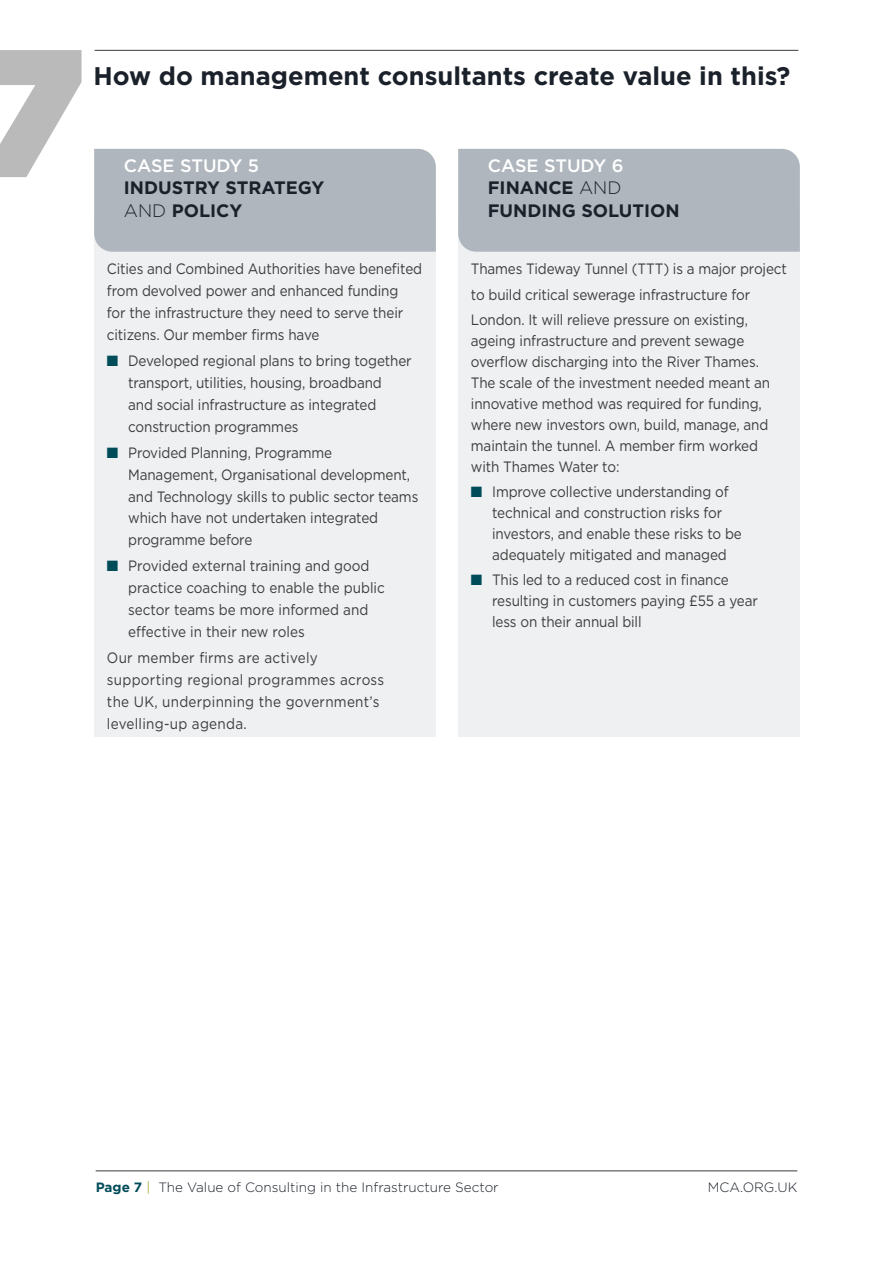
<style>
.page{position:relative;width:893px;height:1263px;background:#fff}
.page>*{position:absolute;margin:0;border:0;box-sizing:border-box;transform-origin:0 0}
.t1{font:900 181.5px "Gotham";color:#bababa}
.t2{font:700 25.5px "Gotham";color:#1b212a}
.t3{font:700 18px/22.5px "Gotham";color:#1b212a}
.t4{font:500 18px "Gotham";color:#fff}
.t5{font:15px/21.9px "Gotham";letter-spacing:-.01em;color:#3c3c3b;scale:.9 1}
.t6{font:15px/21.9px "Gotham";letter-spacing:.02em;color:#3c3c3b;scale:.9 1}
.t7{font:300 13.5px "Gotham";color:#1b212a}
.s1{font-weight:300}
.s2{font-weight:500;color:#fff}
.s3{color:#004c59}
.s4{font-weight:700;color:#004c59}
.s5{color:#969200}
</style>
<div class="page">
<hr style="left:96px;top:1170px;width:701px;height:1px;background:#3c3c3b">
<hr style="left:95px;top:50px;width:703px;height:1px;background:#3c3c3b">
<div style="left:94px;top:216px;width:342px;height:521px;background:#eef0f2"></div>
<div style="left:94px;top:149px;width:342px;height:103px;background:#afb6bd"></div>
<div style="left:458px;top:216px;width:342px;height:521px;background:#eef0f2"></div>
<div style="left:458px;top:149px;width:342px;height:103px;background:#afb6bd"></div>
<h1 class="t1" style="left:-27px;top:-17px;width:112px">7</h1>
<h2 class="t2" style="left:94px;top:59px;width:698px">How do management consultants create value in this?</h2>
<p class="t4" style="left:124px;top:154px;width:137px">CASE STUDY 5</p>
<p class="t3" style="left:124px;top:176px;width:202px">INDUSTRY STRATEGY<br><span class="s1">AND</span> POLICY</p>
<p class="t3" style="left:488px;top:154px;width:193px"><span class="s2">CASE STUDY 6<br></span>FINANCE <span class="s1">AND<br></span>FUNDING SOLUTION</p>
<p class="t5" style="left:107px;top:258px;width:352px">Cities and Combined Authorities have benefited from devolved power and enhanced funding<br>for the infrastructure they need to serve their citizens. Our member firms have</p>
<p class="t5" style="left:128px;top:349px;width:316px;text-indent:-21px"><span class="s3">■</span> Developed regional plans to bring together transport, utilities, housing, broadband<br>and social infrastructure as integrated construction programmes</p>
<p class="t5" style="left:128px;top:441px;width:324px;text-indent:-21px"><span class="s3">■</span> Provided Planning, Programme Management, Organisational development, and Technology skills to public sector teams which have not undertaken integrated programme before</p>
<p class="t5" style="left:128px;top:555px;width:287px;text-indent:-21px"><span class="s3">■</span> Provided external training and good practice coaching to enable the public sector teams be more informed and effective in their new roles</p>
<p class="t6" style="left:107px;top:646px;width:310px">Our member firms are actively supporting regional programmes across the UK, underpinning the government’s levelling-up agenda.</p>
<p class="t5" style="left:471px;top:256px;width:353px;line-height:25.2px">Thames Tideway Tunnel (TTT) is a major project to build critical sewerage infrastructure for<br>London. It will relieve pressure on existing,</p>
<p class="t5" style="left:471px;top:330px;width:334px;line-height:21px">ageing infrastructure and prevent sewage overflow discharging into the River Thames.<br>The scale of the investment needed meant an innovative method was required for funding, where new investors own, build, manage, and maintain the tunnel. A member firm worked with Thames Water to:</p>
<p class="t5" style="left:492px;top:481px;width:279px;line-height:21px;text-indent:-21px"><span class="s3">■</span> Improve collective understanding of technical and construction risks for investors, and enable these risks to be adequately mitigated and managed</p>
<p class="t5" style="left:492px;top:569px;width:297px;line-height:21px;text-indent:-21px"><span class="s3">■</span> This led to a reduced cost in finance resulting in customers paying £55 a year less on their annual bill</p>
<p class="t7" style="left:96px;top:1178px;width:404px"><span class="s4">Page 7</span> <span class="s5">|</span> The Value of Consulting in the Infrastructure Sector</p>
<p class="t7" style="left:708px;top:1178px;width:91px">MCA.ORG.UK</p>
</div>
